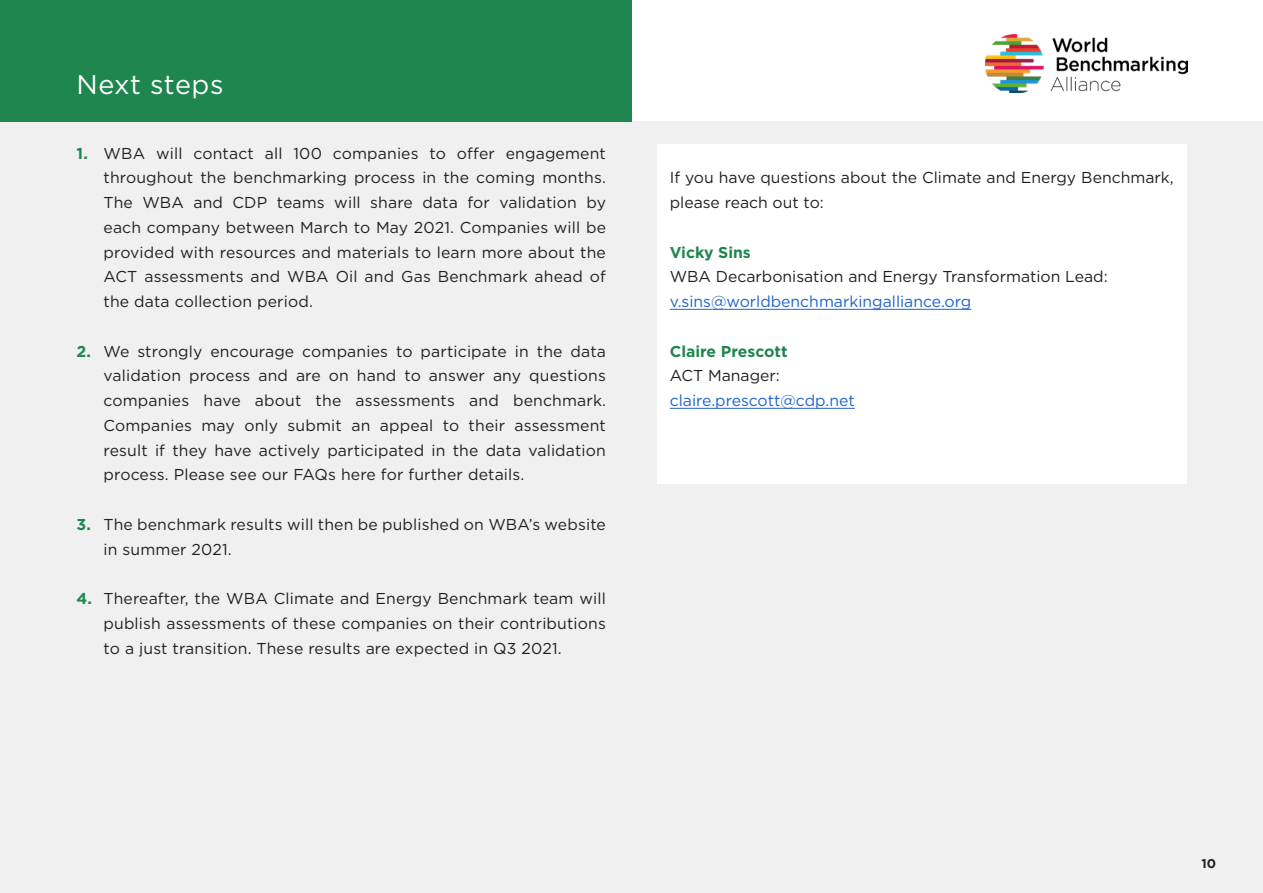
<style>
.page{position:relative;width:1263px;height:893px;background:#fff}
.page>*{position:absolute;margin:0;border:0;box-sizing:border-box;transform-origin:0 0}
.t1{font:27px "Gotham HTF";letter-spacing:.02em;color:#fff}
.t2{font:15.75px/24.8px "Gotham HTF";letter-spacing:.01em;color:#231f20;text-align:justify}
.t3{font:15.75px "Gotham HTF";color:#1e64cc}
.t4{font:700 15.75px "Gotham HTF";color:#1f864f}
.t5{font:700 12.75px "Gotham";color:#231f20}
.s1{font-weight:700;color:#1f864f}
</style>
<div class="page">
<img style="left:985px;top:35px;width:202px;height:58px">
<div style="left:0;top:121px;width:1263px;height:772px;background:#f0f0f0"></div>
<div style="left:0;top:0;width:631px;height:121px;background:#1f864f"></div>
<div style="left:657px;top:145px;width:529px;height:339px;background:#fff"></div>
<hr style="left:670px;top:309px;width:301px;height:1px;background:#1e64cc">
<hr style="left:670px;top:408px;width:185px;height:1px;background:#1e64cc">
<p class="t1" style="left:77px;top:69px;width:148px">Next steps</p>
<p class="t2" style="left:104px;top:141px;width:504px;text-indent:-27px"><span class="s1">1.</span> WBA will contact all 100 companies to offer engagement throughout the benchmarking process in the coming months.<br>The WBA and CDP teams will share data for validation by each company between March to May 2021. Companies will be provided with resources and materials to learn more about the ACT assessments and WBA Oil and Gas Benchmark ahead of the data collection period.</p>
<p class="t2" style="left:104px;top:339px;width:504px;text-indent:-27px"><span class="s1">2.</span> We strongly encourage companies to participate in the data validation process and are on hand to answer any questions companies have about the assessments and benchmark.<br>Companies may only submit an appeal to their assessment result if they have actively participated in the data validation process. Please see our FAQs here for further details.</p>
<p class="t2" style="left:104px;top:512px;width:504px;text-indent:-27px"><span class="s1">3.</span> The benchmark results will then be published on WBA’s website in summer 2021.</p>
<p class="t2" style="left:104px;top:586px;width:504px;text-indent:-27px"><span class="s1">4.</span> Thereafter, the WBA Climate and Energy Benchmark team will publish assessments of these companies on their contributions to a just transition. These results are expected in Q3 2021.</p>
<p class="t2" style="left:670px;top:165px;width:505px">If you have questions about the Climate and Energy Benchmark, please reach out to:</p>
<p class="t4" style="left:670px;top:243px;width:83px">Vicky Sins</p>
<p class="t2" style="left:670px;top:264px;width:439px">WBA Decarbonisation and Energy Transformation Lead:</p>
<p class="t3" style="left:670px;top:293px;width:303px">v.sins@worldbenchmarkingalliance.org</p>
<p class="t4" style="left:670px;top:342px;width:119px">Claire Prescott</p>
<p class="t2" style="left:670px;top:363px;width:112px">ACT Manager:</p>
<p class="t3" style="left:670px;top:392px;width:187px">claire.prescott@cdp.net</p>
<p class="t5" style="left:1201px;top:856px;width:16px">10</p>
</div>
